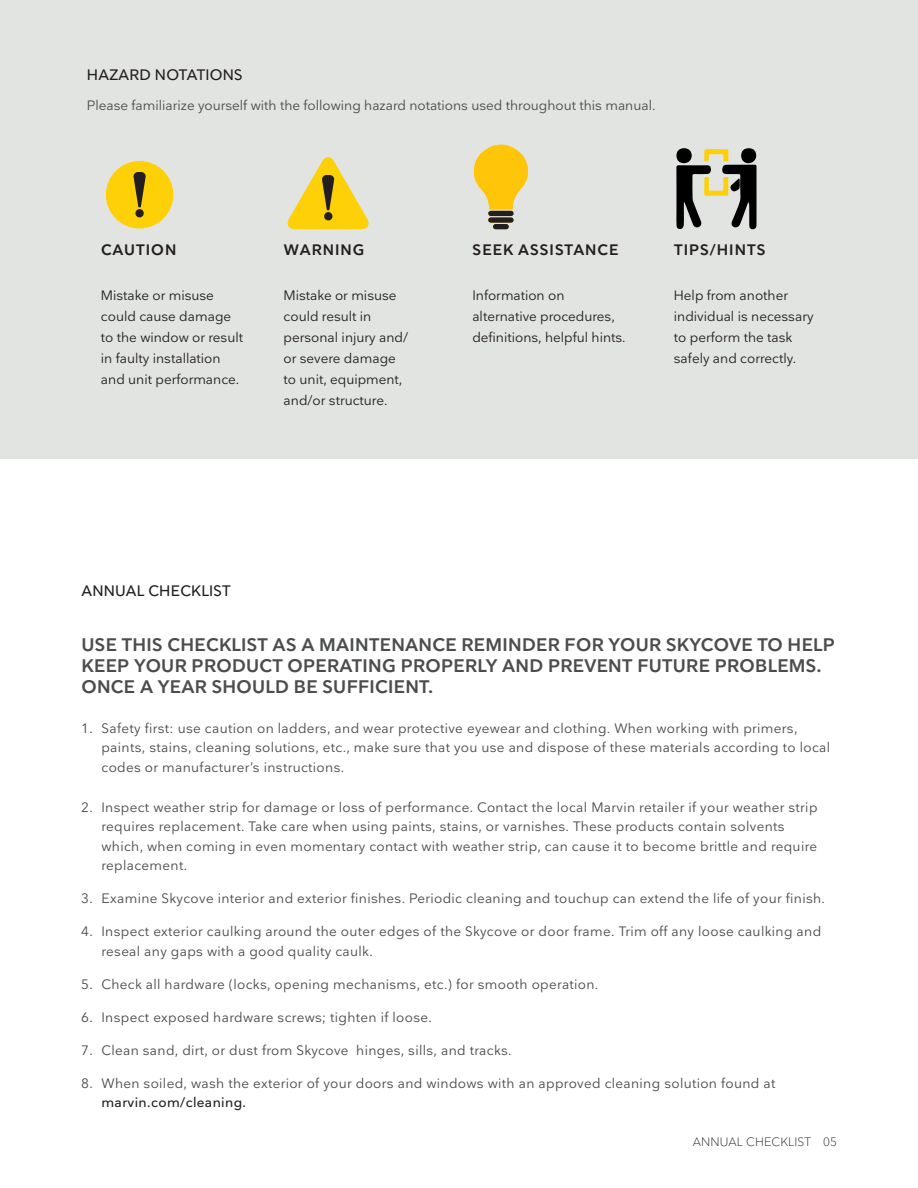
<style>
.page{position:relative;width:918px;height:1188px;background:#fff}
.page>*{position:absolute;margin:0;border:0;box-sizing:border-box;transform-origin:0 0}
.OM_Text_Statement{font:600 18px/21px "Nationale";letter-spacing:.015em;color:#4b4c4d}
.OM_Table_Head_10_12{font:600 15px "Nationale";letter-spacing:.065em;color:#231f20}
.OM_TOC_Head_Chapter{font:500 15px "Nationale";letter-spacing:.015em;color:#231f20}
.OM_TOC_Subhead_10_12{font:500 15px "Nationale";letter-spacing:.015em;color:#231f20}
.OM_Text_9_13_Regular{font:13.5px/19.5px "Nationale";letter-spacing:.025em;color:#4b4c4d}
.OM_tble_bdy_left{font:13.5px/21px "Nationale";color:#231f20}
.OM_Text_9_13_Regular-2{font:13.5px "Nationale";color:#4b4c4d}
.t1{font:300 12px "Nationale";letter-spacing:.015em;color:#231f20}
.s1{font-weight:500;color:#231f20}
</style>
<div class="page">
<div style="left:0;top:0;width:918px;height:459px;background:#e2e4e2"></div>
<div style="left:106px;top:161px;width:67px;height:67px;background:#fdd008;border-radius:50%"></div>
<div style="left:135px;top:209px;width:9px;height:8px;background:#231f1f;border-radius:50%"></div>
<svg style="left:133px;top:172px;width:13px;height:35px"></svg>
<svg style="left:287px;top:157px;width:82px;height:72px"></svg>
<svg style="left:473px;top:145px;width:55px;height:84px"></svg>
<svg style="left:676px;top:149px;width:81px;height:80px"></svg>
<p class="OM_TOC_Subhead_10_12" style="left:87px;top:65px;width:157px">HAZARD NOTATIONS</p>
<p class="OM_Text_9_13_Regular-2" style="left:87px;top:97px;width:570px">Please familiarize yourself with the following hazard notations used throughout this manual.</p>
<p class="OM_Table_Head_10_12" style="left:101px;top:240px;width:77px">CAUTION</p>
<p class="OM_Table_Head_10_12" style="left:284px;top:240px;width:82px">WARNING</p>
<p class="OM_Table_Head_10_12" style="left:473px;top:240px;width:147px">SEEK ASSISTANCE</p>
<p class="OM_Table_Head_10_12" style="left:674px;top:240px;width:93px">TIPS/HINTS</p>
<p class="OM_tble_bdy_left" style="left:101px;top:285px;width:144px">Mistake or misuse could cause damage to the window or result in faulty installation and unit performance.</p>
<p class="OM_tble_bdy_left" style="left:284px;top:285px;width:126px">Mistake or misuse could result in personal injury and/ or severe damage to unit, equipment, and/or structure.</p>
<p class="OM_tble_bdy_left" style="left:472px;top:285px;width:155px">Information on alternative procedures, definitions, helpful hints.</p>
<p class="OM_tble_bdy_left" style="left:674px;top:285px;width:141px">Help from another individual is necessary to perform the task safely and correctly.</p>
<p class="OM_TOC_Head_Chapter" style="left:81px;top:581px;width:151px">ANNUAL CHECKLIST</p>
<p class="OM_Text_Statement" style="left:81px;top:634px;width:755px">USE THIS CHECKLIST AS A MAINTENANCE REMINDER FOR YOUR SKYCOVE TO HELP<br>KEEP YOUR PRODUCT OPERATING PROPERLY AND PREVENT FUTURE PROBLEMS.<br>ONCE A YEAR SHOULD BE SUFFICIENT.</p>
<p class="OM_Text_9_13_Regular" style="left:101px;top:718px;width:730px;text-indent:-20px">1. Safety first: use caution on ladders, and wear protective eyewear and clothing. When working with primers, paints, stains, cleaning solutions, etc., make sure that you use and dispose of these materials according to local codes or manufacturer’s instructions.</p>
<p class="OM_Text_9_13_Regular" style="left:101px;top:797px;width:718px;text-indent:-20px">2. Inspect weather strip for damage or loss of performance. Contact the local Marvin retailer if your weather strip requires replacement. Take care when using paints, stains, or varnishes. These products contain solvents which, when coming in even momentary contact with weather strip, can cause it to become brittle and require replacement.</p>
<p class="OM_Text_9_13_Regular" style="left:81px;top:888px;width:745px">3. Examine Skycove interior and exterior finishes. Periodic cleaning and touchup can extend the life of your finish.</p>
<p class="OM_Text_9_13_Regular" style="left:101px;top:921px;width:721px;text-indent:-20px">4. Inspect exterior caulking around the outer edges of the Skycove or door frame. Trim off any loose caulking and reseal any gaps with a good quality caulk.</p>
<p class="OM_Text_9_13_Regular" style="left:81px;top:974px;width:519px">5. Check all hardware (locks, opening mechanisms, etc.) for smooth operation.</p>
<p class="OM_Text_9_13_Regular" style="left:81px;top:1007px;width:352px">6. Inspect exposed hardware screws; tighten if loose.</p>
<p class="OM_Text_9_13_Regular" style="left:81px;top:1040px;width:432px">7. Clean sand, dirt, or dust from Skycove hinges, sills, and tracks.</p>
<p class="OM_Text_9_13_Regular" style="left:101px;top:1073px;width:675px;text-indent:-20px">8. When soiled, wash the exterior of your doors and windows with an approved cleaning solution found at <span class="s1">marvin.com/cleaning.</span></p>
<p class="t1" style="left:693px;top:1134px;width:146px">ANNUAL CHECKLIST 05</p>
</div>
